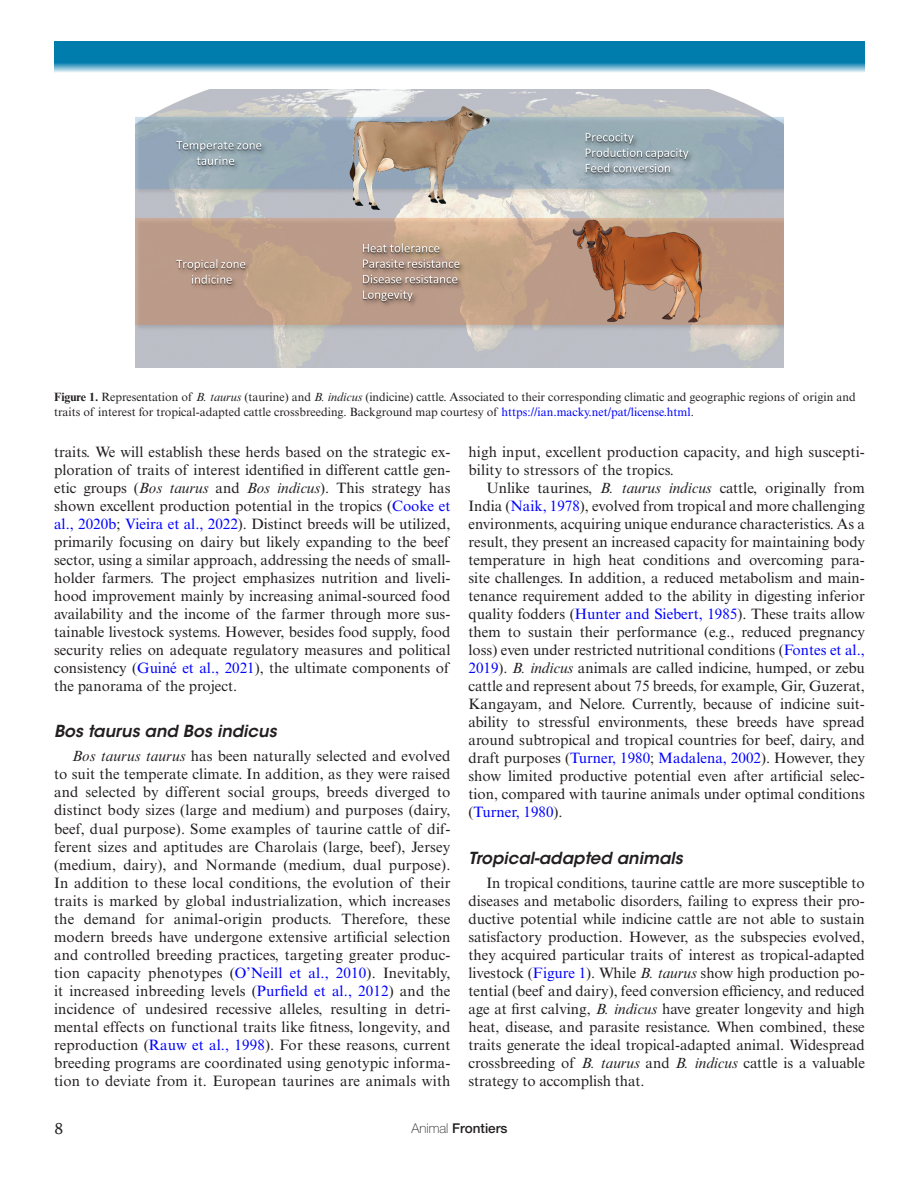
<style>
.page{position:relative;width:919px;height:1189px;background:#fff}
.page>*{position:absolute;margin:0;border:0;box-sizing:border-box;transform-origin:0 0}
.t1{font:italic 600 16.5px "ITC Avant Garde Std";color:#231f20}
.t2{font:15px/18px "Times New Roman MT Std";color:#231f20;text-align:justify}
.t3{font:15px "Lucida Std";color:#231f20}
.t4{font:500 13.5px "Helvetica Neue LT Std";color:#231f20}
.t5{font:12px/15px "Times New Roman MT Std";color:#231f20}
.s1{font-weight:700}
.s2{font-style:italic}
.s3{color:#00f}
.s4{font-weight:100}
</style>
<div class="page">
<svg style="left:54px;top:41px;width:810px;height:31px;background:#228db8"></svg>
<img style="left:135px;top:89px;width:648px;height:278px">
<p class="t5" style="left:54px;top:389px;width:802px"><span class="s1">Figure 1.</span> Representation of <span class="s2">B. taurus</span> (taurine) and <span class="s2">B. indicus</span> (indicine) cattle. Associated to their corresponding climatic and geographic regions of origin and traits of interest for tropical-adapted cattle crossbreeding. Background map courtesy of <span class="s3">https://ian.macky.net/pat/license.html</span>.</p>
<p class="t2" style="left:54px;top:442px;width:398px">traits. We will establish these herds based on the strategic ex&shy;ploration of traits of interest identified in different cattle gen&shy;etic groups (<span class="s2">Bos taurus</span> and <span class="s2">Bos indicus</span>). This strategy has shown excellent production potential in the tropics (<span class="s3">Cooke et al., 2020b</span>; <span class="s3">Vieira et al., 2022</span>). Distinct breeds will be utilized, primarily focusing on dairy but likely expanding to the beef sector, using a similar approach, addressing the needs of small&shy;holder farmers. The project emphasizes nutrition and liveli&shy;hood improvement mainly by increasing animal-sourced food availability and the income of the farmer through more sus&shy;tainable livestock systems. However, besides food supply, food security relies on adequate regulatory measures and political consistency (<span class="s3">Guiné et al., 2021</span>), the ultimate components of the panorama of the project.</p>
<p class="t1" style="left:54px;top:720px;width:224px">Bos taurus and Bos indicus</p>
<p class="t2" style="left:54px;top:747px;width:398px;text-indent:18px"><span class="s2">Bos taurus taurus</span> has been naturally selected and evolved to suit the temperate climate. In addition, as they were raised and selected by different social groups, breeds diverged to distinct body sizes (large and medium) and purposes (dairy, beef, dual purpose). Some examples of taurine cattle of dif&shy;ferent sizes and aptitudes are Charolais (large, beef), Jersey (medium, dairy), and Normande (medium, dual purpose).<br>In addition to these local conditions, the evolution of their traits is marked by global industrialization, which increases the demand for animal-origin products. Therefore, these modern breeds have undergone extensive artificial selection and controlled breeding practices, targeting greater produc&shy;tion capacity phenotypes (<span class="s3">O’Neill et al., 2010</span>). Inevitably, it increased inbreeding levels (<span class="s3">Purfield et al., 2012</span>) and the incidence of undesired recessive alleles, resulting in detri&shy;mental effects on functional traits like fitness, longevity, and reproduction (<span class="s3">Rauw et al., 1998</span>). For these reasons, current breeding programs are coordinated using genotypic informa&shy;tion to deviate from it. European taurines are animals with</p>
<p class="t2" style="left:468px;top:442px;width:398px">high input, excellent production capacity, and high suscepti&shy;bility to stressors of the tropics.</p>
<p class="t2" style="left:468px;top:478px;width:398px;text-indent:18px">Unlike taurines, <span class="s2">B. taurus indicus</span> cattle, originally from India (<span class="s3">Naik, 1978</span>), evolved from tropical and more challenging environments, acquiring unique endurance characteristics. As a result, they present an increased capacity for maintaining body temperature in high heat conditions and overcoming para&shy;site challenges. In addition, a reduced metabolism and main&shy;tenance requirement added to the ability in digesting inferior quality fodders (<span class="s3">Hunter and Siebert, 1985</span>). These traits allow them to sustain their performance (e.g., reduced pregnancy loss) even under restricted nutritional conditions (<span class="s3">Fontes et al., 2019</span>). <span class="s2">B. indicus</span> animals are called indicine, humped, or zebu cattle and represent about 75 breeds, for example, Gir, Guzerat, Kangayam, and Nelore. Currently, because of indicine suit&shy;ability to stressful environments, these breeds have spread around subtropical and tropical countries for beef, dairy, and draft purposes (<span class="s3">Turner, 1980</span>; <span class="s3">Madalena, 2002</span>). However, they show limited productive potential even after artificial selec&shy;tion, compared with taurine animals under optimal conditions (<span class="s3">Turner, 1980</span>).</p>
<p class="t1" style="left:468px;top:846px;width:216px">Tropical-adapted animals</p>
<p class="t2" style="left:468px;top:873px;width:398px;text-indent:18px">In tropical conditions, taurine cattle are more susceptible to diseases and metabolic disorders, failing to express their pro&shy;ductive potential while indicine cattle are not able to sustain satisfactory production. However, as the subspecies evolved, they acquired particular traits of interest as tropical-adapted livestock (<span class="s3">Figure 1</span>). While <span class="s2">B. taurus</span> show high production po&shy;tential (beef and dairy), feed conversion efficiency, and reduced age at first calving, <span class="s2">B. indicus</span> have greater longevity and high heat, disease, and parasite resistance. When combined, these traits generate the ideal tropical-adapted animal. Widespread crossbreeding of <span class="s2">B. taurus</span> and <span class="s2">B. indicus</span> cattle is a valuable strategy to accomplish that.</p>
<p class="t3" style="left:54px;top:1118px;width:11px">8</p>
<p class="t4" style="left:411px;top:1120px;width:98px"><span class="s4">Animal</span> Frontiers</p>
</div>
